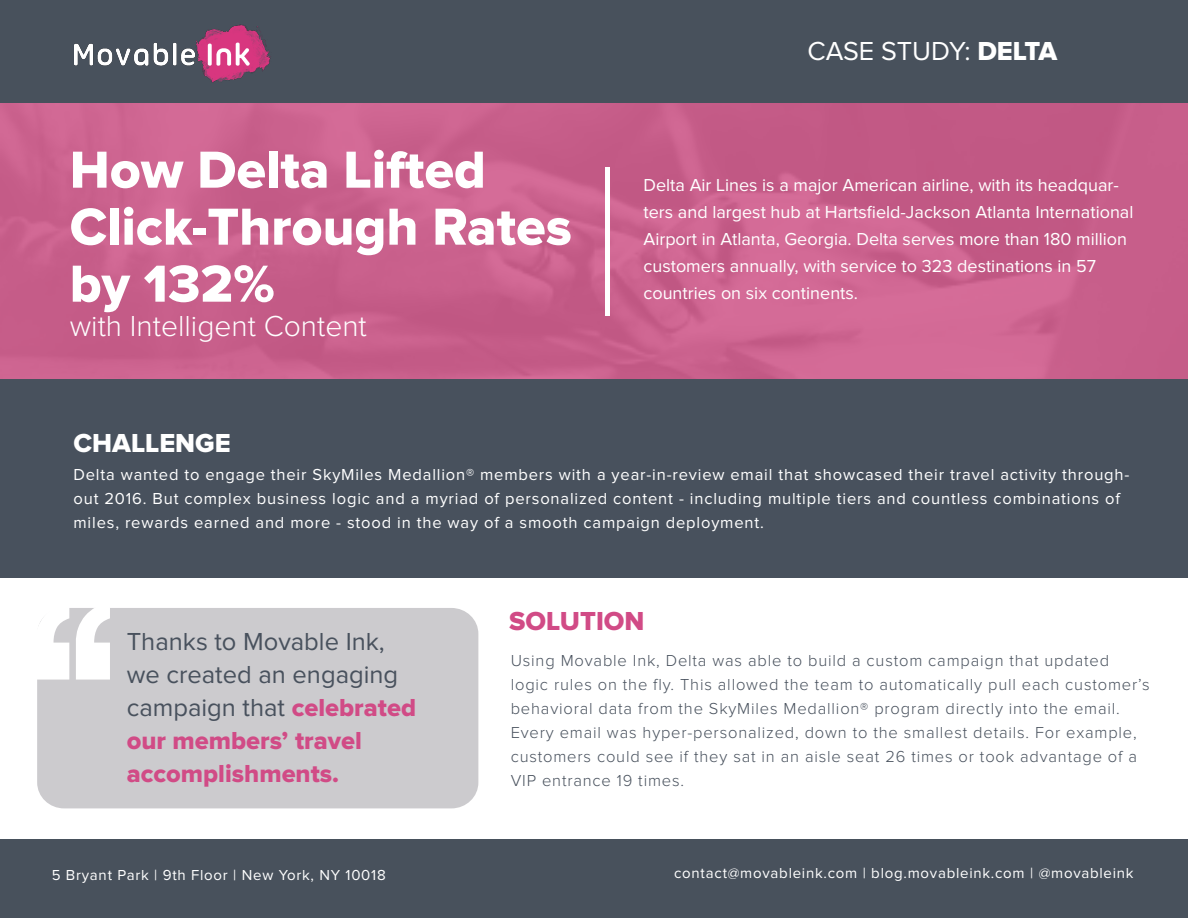
<style>
.page{position:relative;width:1188px;height:918px;background:#fff}
.page>*{position:absolute;margin:0;border:0;box-sizing:border-box;transform-origin:0 0}
.t1{font:54px "Proxima Nova Extrabld";color:#fff}
.t2{font:300 30px "Proxima Nova";color:#fff}
.t3{font:27px "Proxima Nova";letter-spacing:-.005em;color:#fff}
.t4{font:27px "Proxima Nova Extrabld";color:#fff}
.t5{font:27px "Proxima Nova Extrabld";color:#d14b86}
.t6{font:25.5px/33px "Proxima Nova";color:#48515d}
.t7{font:25.5px "Proxima Nova Extrabld";color:#d14b86}
.t8{font:18px/27px "Proxima Nova";color:#fff}
.t9{font:300 16.5px/24px "Proxima Nova";letter-spacing:.05em;color:#48515d}
.t10{font:16.5px/24px "Proxima Nova";letter-spacing:.05em;color:#fff}
.paragraph{font:15px "Proxima Nova";letter-spacing:.05em;color:#fff}
.s1{font-family:"Proxima Nova Extrabld"}
.s2{font-family:"Proxima Nova Extrabld";color:#d14b86}
</style>
<div class="page">
<div style="left:0;top:839px;width:1188px;height:79px;background:#48515c"></div>
<svg style="left:0;top:103px;width:1187px;height:277px;background:#c8608c"></svg>
<div style="left:0;top:380px;width:1188px;height:198px;background:#48515d"></div>
<div style="left:37px;top:608px;width:441px;height:200px;background:#cccbce;border-radius:26px"></div>
<svg style="left:37px;top:608px;width:32px;height:72px"></svg>
<svg style="left:76px;top:608px;width:34px;height:72px"></svg>
<hr style="left:1187px;top:103px;width:1px;height:736px;background:#fff">
<hr style="left:605px;top:167px;width:4px;height:149px;background:#fff">
<div style="left:0;top:0;width:1188px;height:103px;background:#48515c"></div>
<img style="left:74px;top:25px;width:197px;height:58px">
<p class="t1" style="left:70px;top:138px;width:418px">How Delta Lifted</p>
<p class="t1" style="left:70px;top:195px;width:504px">Click-Through Rates</p>
<p class="t1" style="left:70px;top:252px;width:207px">by 132%</p>
<p class="t2" style="left:70px;top:309px;width:299px">with Intelligent Content</p>
<p class="t4" style="left:74px;top:428px;width:159px">CHALLENGE</p>
<p class="t3" style="left:808px;top:36px;width:251px">CASE STUDY: <span class="s1">DELTA</span></p>
<p class="t8" style="left:644px;top:172px;width:492px">Delta Air Lines is a major American airline, with its headquar&shy;ters and largest hub at Hartsfield-Jackson Atlanta International Airport in Atlanta, Georgia. Delta serves more than 180 million customers annually, with service to 323 destinations in 57 countries on six continents.</p>
<p class="t10" style="left:74px;top:463px;width:1057px">Delta wanted to engage their SkyMiles Medallion® members with a year-in-review email that showcased their travel activity through&shy;out 2016. But complex business logic and a myriad of personalized content - including multiple tiers and countless combinations of miles, rewards earned and more - stood in the way of a smooth campaign deployment.</p>
<p class="t6" style="left:127px;top:626px;width:291px">Thanks to Movable Ink, we created an engaging campaign that <span class="s2">celebrated our members’ travel</span></p>
<p class="t7" style="left:127px;top:759px;width:214px">accomplishments.</p>
<p class="t5" style="left:509px;top:606px;width:137px">SOLUTION</p>
<p class="t9" style="left:511px;top:648px;width:640px">Using Movable Ink, Delta was able to build a custom campaign that updated logic rules on the fly. This allowed the team to automatically pull each customer’s behavioral data from the SkyMiles Medallion® program directly into the email.<br>Every email was hyper-personalized, down to the smallest details. For example, customers could see if they sat in an aisle seat 26 times or took advantage of a VIP entrance 19 times.</p>
<p class="paragraph" style="left:52px;top:867px;width:336px">5 Bryant Park | 9th Floor | New York, NY 10018</p>
<p class="paragraph" style="left:674px;top:865px;width:461px">contact@movableink.com | blog.movableink.com | @movableink</p>
</div>
